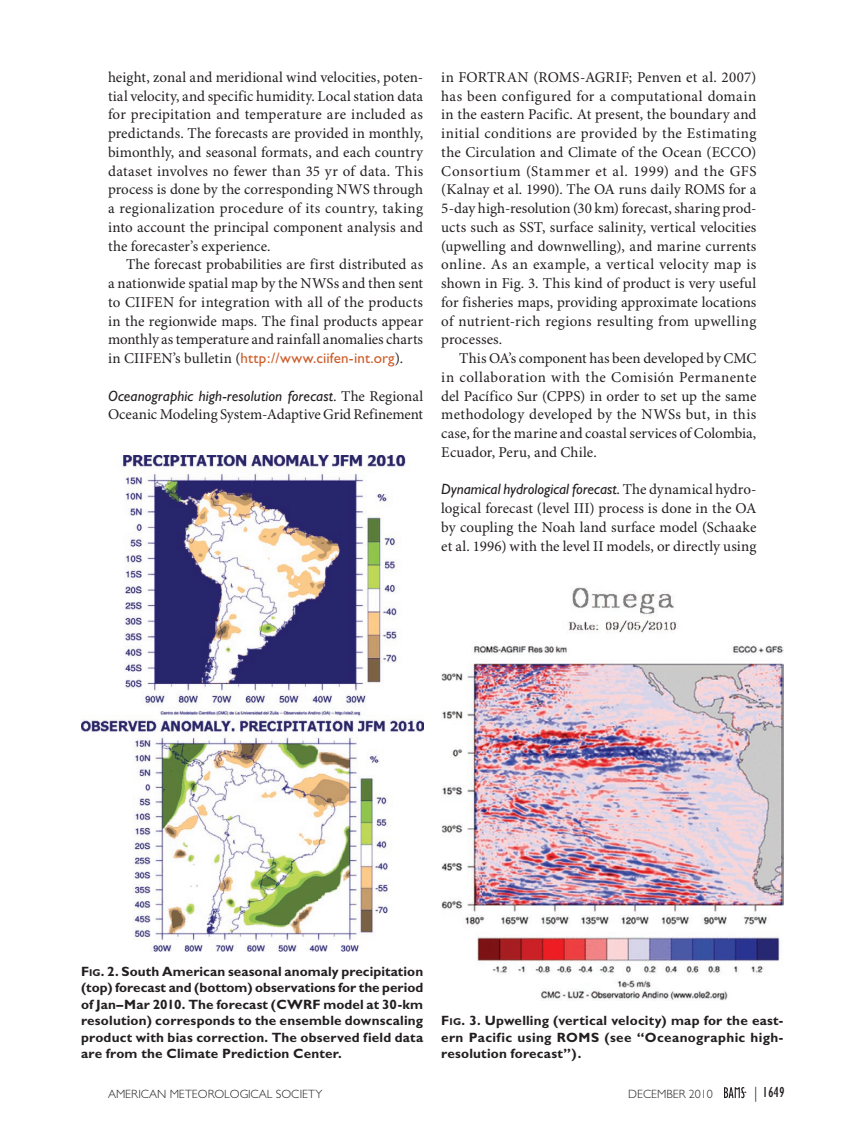
<style>
.page{position:relative;width:851px;height:1134px;background:#fff}
.page>*{position:absolute;margin:0;border:0;box-sizing:border-box;transform-origin:0 0}
.t1{font:15px/18.8px "Minion Pro";letter-spacing:.005em;color:#231f20;text-align:justify}
.t2{font:italic 15px "Gill Sans";letter-spacing:.005em;color:#231f20}
.t3{font:15px "Gill Sans";letter-spacing:.01em;color:#cd5d2b}
.t4{font:condensed 15px "Gill Sans";color:#231f20}
.t5{font:700 13.5px/16.5px "Gill Sans";letter-spacing:.015em;color:#231f20;text-align:justify}
.t6{font:300 12px "Gill Sans";color:#231f20}
.s1{font-family:"Minion Pro";color:#231f20}
.s2{font-family:"Minion Pro";font-style:normal}
.s3{font-style:inherit}
.s4{font-size:10.05px}
.s5{font-weight:300;font-stretch:normal}
</style>
<div class="page">
<img style="left:81px;top:456px;width:342px;height:495px">
<img style="left:441px;top:587px;width:342px;height:414px">
<svg style="left:724px;top:1087px;width:22px;height:11px"></svg>
<p class="t1" style="left:108px;top:68px;width:317px">height, zonal and meridional wind velocities, poten&shy;tial velocity, and specific humidity. Local station data for precipitation and temperature are included as predictands. The forecasts are provided in monthly, bimonthly, and seasonal formats, and each country dataset involves no fewer than 35 yr of data. This process is done by the corresponding NWS through a regionalization procedure of its country, taking into account the principal component analysis and the forecaster’s experience.</p>
<p class="t1" style="left:108px;top:256px;width:317px;text-indent:18px">The forecast probabilities are first distributed as a nationwide spatial map by the NWSs and then sent to CIIFEN for integration with all of the products in the regionwide maps. The final products appear monthly as temperature and rainfall anomalies charts</p>
<p class="t3" style="left:108px;top:349px;width:296px"><span class="s1">in CIIFEN’s bulletin (</span>http://www.ciifen-int.org<span class="s1">).</span></p>
<p class="t2" style="left:108px;top:387px;width:316px">Oceanographic high-resolution forecast. <span class="s2">The Regional</span></p>
<p class="t1" style="left:108px;top:406px;width:316px">Oceanic Modeling System-Adaptive Grid Refinement</p>
<p class="t1" style="left:441px;top:68px;width:317px">in FORTRAN (ROMS-AGRIF; Penven et al. 2007) has been configured for a computational domain in the eastern Pacific. At present, the boundary and initial conditions are provided by the Estimating the Circulation and Climate of the Ocean (ECCO)<br>Consortium (Stammer et al. 1999) and the GFS (Kalnay et al. 1990). The OA runs daily ROMS for a 5-day high-resolution (30 km) forecast, sharing prod&shy;ucts such as SST, surface salinity, vertical velocities (upwelling and downwelling), and marine currents online. As an example, a vertical velocity map is shown in Fig. 3. This kind of product is very useful for fisheries maps, providing approximate locations of nutrient-rich regions resulting from upwelling processes.</p>
<p class="t1" style="left:441px;top:349px;width:317px;text-indent:18px">This OA’s component has been developed by CMC in collaboration with the Comisión Permanente del Pacífico Sur (CPPS) in order to set up the same methodology developed by the NWSs but, in this case, for the marine and coastal services of Colombia, Ecuador, Peru, and Chile.</p>
<p class="t2" style="left:441px;top:481px;width:316px">Dynamical hydrological forecast. <span class="s2">The dynamical hydro-</span></p>
<p class="t1" style="left:441px;top:499px;width:317px">logical forecast (level III) process is done in the OA by coupling the Noah land surface model (Schaake et al. 1996) with the level II models, or directly using</p>
<p class="t5" style="left:81px;top:963px;width:344px"><span class="s3">F</span><span class="s4">IG</span><span class="s3">.</span> 2. South American seasonal anomaly precipitation (top) forecast and (bottom) observations for the period of Jan–Mar 2010. The forecast (CWRF model at 30-km resolution) corresponds to the ensemble downscaling product with bias correction. The observed field data are from the Climate Prediction Center.</p>
<p class="t5" style="left:441px;top:1012px;width:344px"><span class="s3">F</span><span class="s4">IG</span><span class="s3">.</span> 3. Upwelling (vertical velocity) map for the east&shy;ern Pacific using ROMS (see “Oceanographic high&shy;resolution forecast”).</p>
<p class="t6" style="left:108px;top:1087px;width:216px">AMERICAN METEOROLOGICAL SOCIETY</p>
<p class="t6" style="left:628px;top:1087px;width:86px">DECEMBER 2010</p>
<p class="t4" style="left:754px;top:1084px;width:32px"><span class="s5">|</span> 1649</p>
</div>
